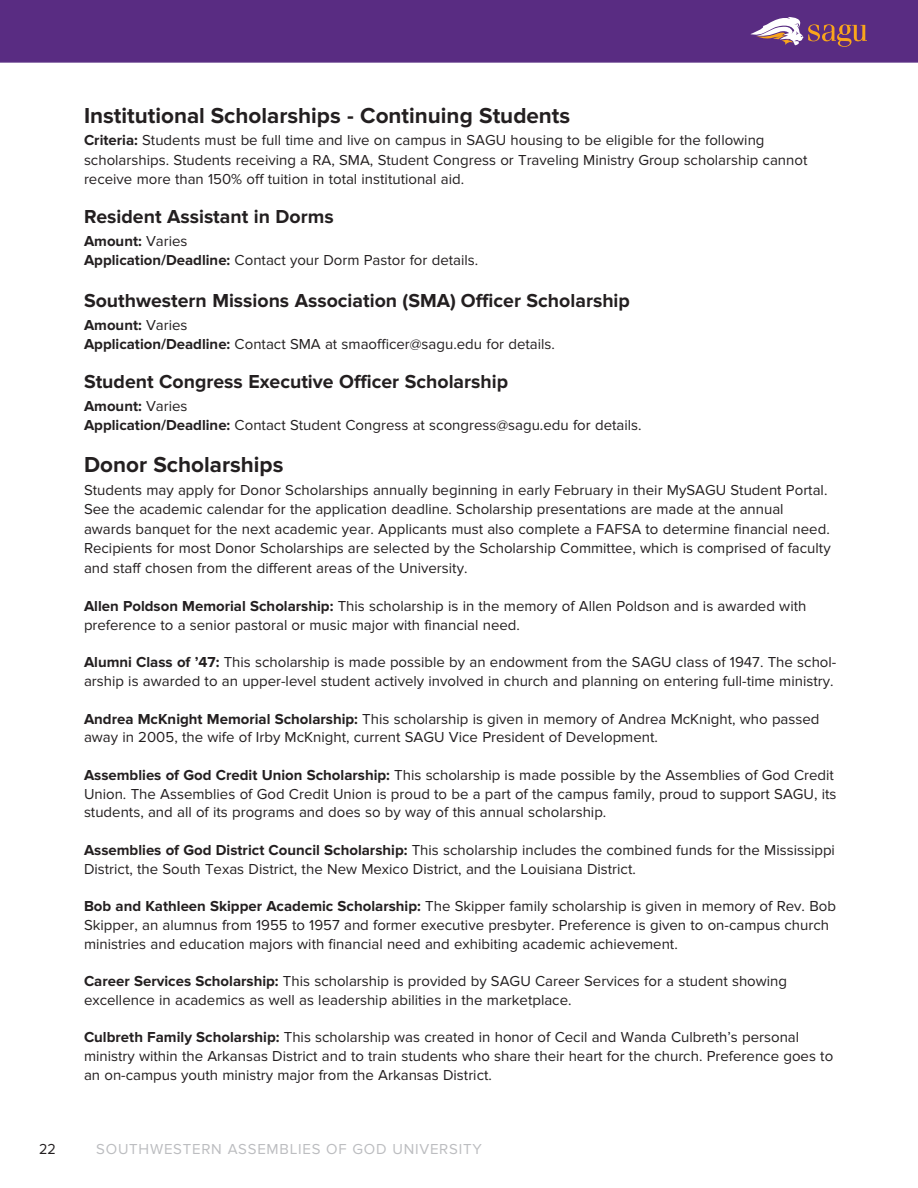
<style>
.page{position:relative;width:918px;height:1188px;background:#fff}
.page>*{position:absolute;margin:0;border:0;box-sizing:border-box;transform-origin:0 0}
.New_Style_Sheet_7{font:700 22.5px "Proxima Nova";color:#231f20}
.New_Style_Sheet_7-2{font:700 19.5px "Proxima Nova";color:#231f20}
.New_Style_Sheet_7-3{font:15px/18.8px "Proxima Nova";color:#231f20}
.New_Style_Sheet_7-4{font:700 15px "Proxima Nova";color:#231f20}
.t1{font:15px "Proxima Nova";letter-spacing:.05em;color:#bcbdc0}
.New_Style_Sheet_7-5{font:15px "Proxima Nova";color:#231f20;scale:.95 1}
.s1{font-weight:700}
.s2{font-weight:400}
</style>
<div class="page">
<div style="left:0;top:0;width:918px;height:63px;background:#592c82"></div>
<svg style="left:748px;top:16px;width:119px;height:31px;background:#8a5f88"></svg>
<p class="New_Style_Sheet_7" style="left:84px;top:102px;width:488px">Institutional Scholarships - Continuing Students</p>
<p class="New_Style_Sheet_7-3" style="left:84px;top:131px;width:682px"><span class="s1">Criteria:</span> Students must be full time and live on campus in SAGU housing to be eligible for the following</p>
<p class="New_Style_Sheet_7-3" style="left:84px;top:150px;width:725px;line-height:19.5px">scholarships. Students receiving a RA, SMA, Student Congress or Traveling Ministry Group scholarship cannot receive more than 150% off tuition in total institutional aid.</p>
<p class="New_Style_Sheet_7-2" style="left:84px;top:206px;width:251px">Resident Assistant in Dorms</p>
<p class="New_Style_Sheet_7-4" style="left:84px;top:232px;width:105px">Amount: <span class="s2">Varies</span></p>
<p class="New_Style_Sheet_7-3" style="left:84px;top:251px;width:396px"><span class="s1">Application/Deadline:</span> Contact your Dorm Pastor for details.</p>
<p class="New_Style_Sheet_7-2" style="left:84px;top:290px;width:547px">Southwestern Missions Association (SMA) Officer Scholarship</p>
<p class="New_Style_Sheet_7-4" style="left:84px;top:316px;width:105px">Amount: <span class="s2">Varies</span></p>
<p class="New_Style_Sheet_7-3" style="left:84px;top:335px;width:473px"><span class="s1">Application/Deadline:</span> Contact SMA at smaofficer@sagu.edu for details.</p>
<p class="New_Style_Sheet_7-2" style="left:84px;top:371px;width:426px">Student Congress Executive Officer Scholarship</p>
<p class="New_Style_Sheet_7-4" style="left:84px;top:397px;width:105px">Amount: <span class="s2">Varies</span></p>
<p class="New_Style_Sheet_7-3" style="left:84px;top:416px;width:559px"><span class="s1">Application/Deadline:</span> Contact Student Congress at scongress@sagu.edu for details.</p>
<p class="New_Style_Sheet_7" style="left:84px;top:452px;width:201px">Donor Scholarships</p>
<p class="New_Style_Sheet_7-3" style="left:84px;top:480px;width:748px;line-height:19.5px">Students may apply for Donor Scholarships annually beginning in early February in their MySAGU Student Portal.<br>See the academic calendar for the application deadline. Scholarship presentations are made at the annual awards banquet for the next academic year. Applicants must also complete a FAFSA to determine financial need.<br>Recipients for most Donor Scholarships are selected by the Scholarship Committee, which is comprised of faculty and staff chosen from the different areas of the University.</p>
<p class="New_Style_Sheet_7-3" style="left:84px;top:597px;width:724px"><span class="s1">Allen Poldson Memorial Scholarship:</span> This scholarship is in the memory of Allen Poldson and is awarded with preference to a senior pastoral or music major with financial need.</p>
<p class="New_Style_Sheet_7-3" style="left:84px;top:653px;width:754px"><span class="s1">Alumni Class of ’47:</span> This scholarship is made possible by an endowment from the SAGU class of 1947. The schol&shy;arship is awarded to an upper-level student actively involved in church and planning on entering full-time ministry.</p>
<p class="New_Style_Sheet_7-3" style="left:84px;top:709px;width:737px"><span class="s1">Andrea McKnight Memorial Scholarship:</span> This scholarship is given in memory of Andrea McKnight, who passed away in 2005, the wife of Irby McKnight, current SAGU Vice President of Development.</p>
<p class="New_Style_Sheet_7-3" style="left:84px;top:766px;width:754px"><span class="s1">Assemblies of God Credit Union Scholarship:</span> This scholarship is made possible by the Assemblies of God Credit<br>Union. The Assemblies of God Credit Union is proud to be a part of the campus family, proud to support SAGU, its students, and all of its programs and does so by way of this annual scholarship.</p>
<p class="New_Style_Sheet_7-3" style="left:84px;top:841px;width:753px"><span class="s1">Assemblies of God District Council Scholarship:</span> This scholarship includes the combined funds for the Mississippi<br>District, the South Texas District, the New Mexico District, and the Louisiana District.</p>
<p class="New_Style_Sheet_7-3" style="left:84px;top:897px;width:754px"><span class="s1">Bob and Kathleen Skipper Academic Scholarship:</span> The Skipper family scholarship is given in memory of Rev. Bob<br>Skipper, an alumnus from 1955 to 1957 and former executive presbyter. Preference is given to on-campus church ministries and education majors with financial need and exhibiting academic achievement.</p>
<p class="New_Style_Sheet_7-3" style="left:84px;top:972px;width:705px"><span class="s1">Career Services Scholarship:</span> This scholarship is provided by SAGU Career Services for a student showing excellence in academics as well as leadership abilities in the marketplace.</p>
<p class="New_Style_Sheet_7-3" style="left:84px;top:1028px;width:751px"><span class="s1">Culbreth Family Scholarship:</span> This scholarship was created in honor of Cecil and Wanda Culbreth’s personal ministry within the Arkansas District and to train students who share their heart for the church. Preference goes to an on-campus youth ministry major from the Arkansas District.</p>
<p class="New_Style_Sheet_7-5" style="left:39px;top:1141px;width:19px">22</p>
<p class="t1" style="left:96px;top:1140px;width:387px">SOUTHWESTERN ASSEMBLIES OF GOD UNIVERSITY</p>
</div>
